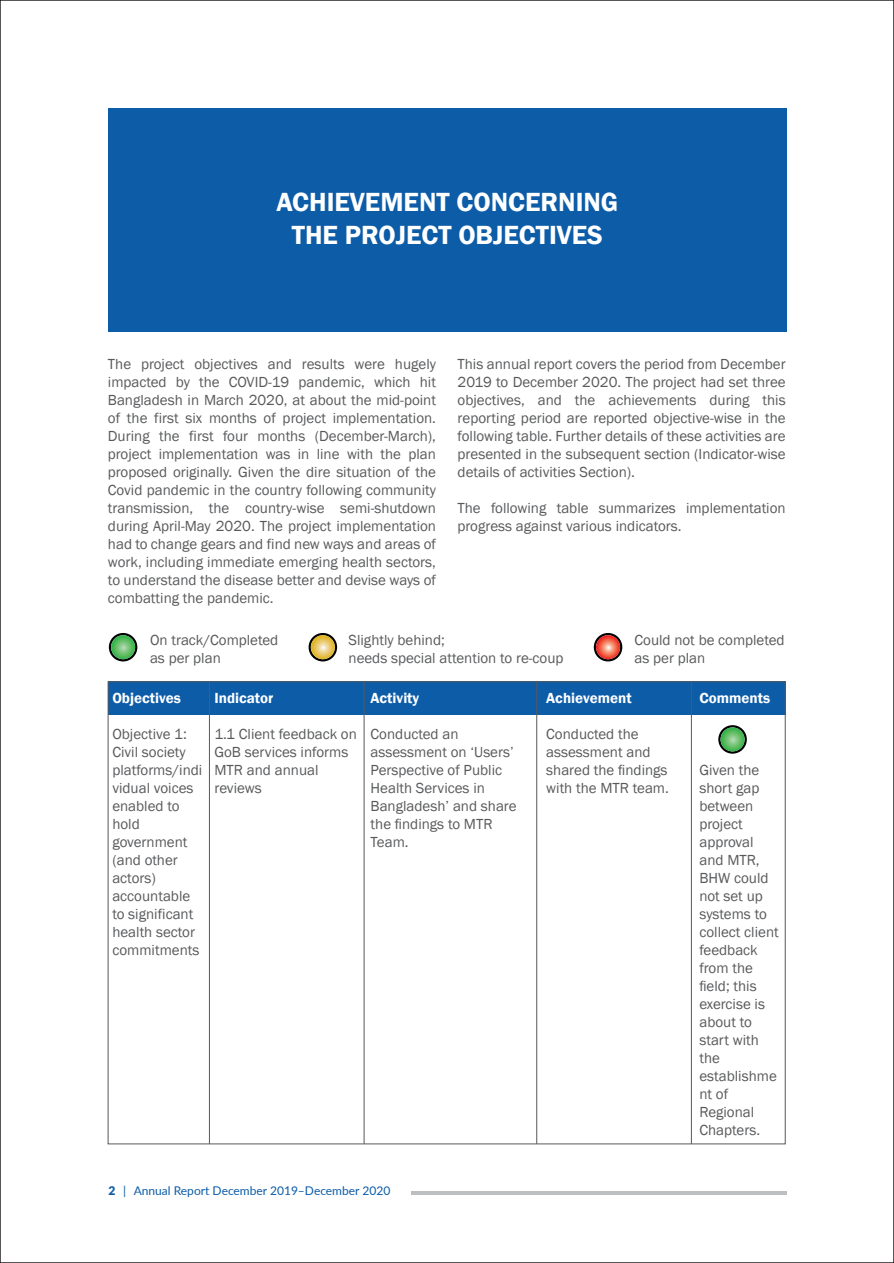
<style>
.page{position:relative;width:894px;height:1263px;background:#fff}
.page>*{position:absolute;margin:0;border:0;box-sizing:border-box;transform-origin:0 0}
.t1{font:600 27px/32.4px "Franklin Gothic";color:#fff;text-align:center}
.t2{font:15px/18px "Franklin Gothic";color:#58595b}
.t3{font:600 15px "Franklin Gothic";color:#fff}
.t4{font:12px "Lato";color:#0c5ca8}
.s1{font-weight:900}
</style>
<div class="page">
<div style="left:108px;top:108px;width:678px;height:224px;background:#0c5ca8"></div>
<div style="left:108px;top:681px;width:676px;height:33px;background:#0c5ca8"></div>
<hr style="left:209px;top:681px;width:1px;height:462px;background:#58595b">
<hr style="left:363px;top:681px;width:1px;height:462px;background:#58595b">
<hr style="left:536px;top:681px;width:1px;height:462px;background:#58595b">
<hr style="left:690px;top:681px;width:1px;height:462px;background:#58595b">
<svg style="left:718px;top:725px;width:28px;height:28px"></svg>
<svg style="left:720px;top:727px;width:24px;height:24px"></svg>
<svg style="left:109px;top:633px;width:28px;height:28px"></svg>
<svg style="left:111px;top:635px;width:24px;height:24px"></svg>
<svg style="left:308px;top:633px;width:29px;height:28px"></svg>
<svg style="left:311px;top:635px;width:24px;height:24px"></svg>
<svg style="left:593px;top:633px;width:29px;height:28px"></svg>
<svg style="left:596px;top:635px;width:24px;height:24px"></svg>
<hr style="left:411px;top:1191px;width:375px;height:3px;background:#bcbec0">
<h1 class="t1" style="left:276px;top:186px;width:343px">ACHIEVEMENT CONCERNING<br>THE PROJECT OBJECTIVES</h1>
<p class="t2" style="left:108px;top:355px;width:329px;text-align:justify">The project objectives and results were hugely impacted by the COVID-19 pandemic, which hit Bangladesh in March 2020, at about the mid-point of the first six months of project implementation.<br>During the first four months (December-March), project implementation was in line with the plan proposed originally. Given the dire situation of the Covid pandemic in the country following community transmission, the country-wise semi-shutdown during April-May 2020. The project implementation had to change gears and find new ways and areas of work, including immediate emerging health sectors, to understand the disease better and devise ways of combatting the pandemic.</p>
<p class="t2" style="left:457px;top:355px;width:329px;text-align:justify">This annual report covers the period from December 2019 to December 2020. The project had set three objectives, and the achievements during this reporting period are reported objective-wise in the following table. Further details of these activities are presented in the subsequent section (Indicator-wise details of activities Section).</p>
<p class="t2" style="left:457px;top:499px;width:329px">The following table summarizes implementation progress against various indicators.</p>
<p class="t2" style="left:150px;top:632px;width:130px">On track/Completed as per plan</p>
<p class="t2" style="left:348px;top:632px;width:216px">Slightly behind;<br>needs special attention to re-coup</p>
<p class="t2" style="left:634px;top:632px;width:151px">Could not be completed as per plan</p>
<p class="t3" style="left:112px;top:688px;width:70px">Objectives</p>
<p class="t2" style="left:112px;top:725px;width:91px">Objective 1:<br>Civil society platforms/indi vidual voices enabled to hold government (and other actors) accountable to significant health sector commitments</p>
<p class="t3" style="left:214px;top:688px;width:60px">Indicator</p>
<p class="t2" style="left:214px;top:725px;width:144px">1.1 Client feedback on<br>GoB services informs<br>MTR and annual reviews</p>
<p class="t3" style="left:370px;top:688px;width:50px">Activity</p>
<p class="t2" style="left:370px;top:725px;width:147px">Conducted an assessment on ‘Users’<br>Perspective of Public<br>Health Services in<br>Bangladesh’ and share the findings to MTR<br>Team.</p>
<p class="t3" style="left:546px;top:688px;width:87px">Achievement</p>
<p class="t2" style="left:546px;top:725px;width:124px">Conducted the assessment and shared the findings with the MTR team.</p>
<p class="t4" style="left:109px;top:1182px;width:283px"><span class="s1">2</span> | Annual Report December 2019–December 2020</p>
<p class="t3" style="left:699px;top:688px;width:72px">Comments</p>
<p class="t2" style="left:699px;top:761px;width:81px">Given the short gap between project approval and MTR,<br>BHW could not set up systems to collect client feedback from the field; this exercise is about to start with the establishme nt of<br>Regional<br>Chapters.</p>
</div>
